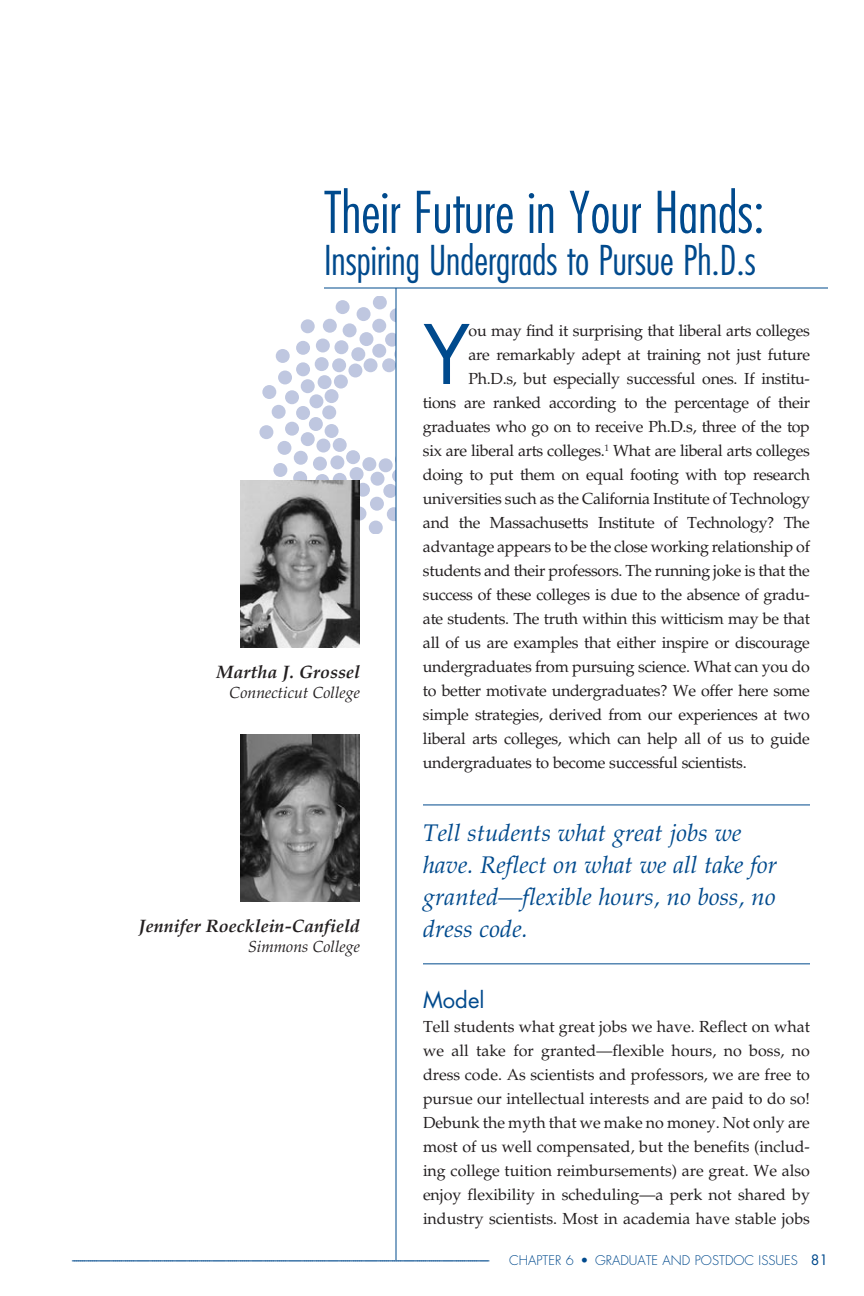
<style>
.page{position:relative;width:864px;height:1296px;background:#fff}
.page>*{position:absolute;margin:0;border:0;box-sizing:border-box;transform-origin:0 0}
.t1{font:79.6px "Futura Std";color:#004a8d}
.t2{font:300 condensed 56px "Futura Std";color:#004a8d}
.t3{font:300 condensed 40px "Futura Std";color:#004a8d}
.t4{font:italic 24px/32px "Palatino LT Std";letter-spacing:.005em;color:#004a8d}
.t5{font:22px "Futura Std";letter-spacing:.005em;color:#004a8d}
.t6{font:italic 700 18px "Palatino LT Std";color:#231f20}
.t7{font:16px/24px "Palatino LT Std";letter-spacing:-.02em;color:#231f20;text-align:justify}
.t8{font:italic 16px "Palatino LT Std";color:#231f20}
.t9{font:13px "Futura Std";color:#004a8d}
.t10{font:300 13px "Futura Std";color:#004a8d}
.s1{font-weight:400;font-size:14px}
</style>
<div class="page">
<div style="left:372px;top:344px;width:14px;height:14px;background:#bfc7e0;border-radius:50%"></div>
<svg style="left:385px;top:333px;width:11px;height:28px"></svg>
<div style="left:334px;top:340px;width:14px;height:14px;background:#bfc7e0;border-radius:50%"></div>
<div style="left:359px;top:332px;width:14px;height:14px;background:#bfc7e0;border-radius:50%"></div>
<div style="left:372px;top:319px;width:14px;height:14px;background:#bfc7e0;border-radius:50%"></div>
<svg style="left:390px;top:308px;width:6px;height:14px"></svg>
<div style="left:276px;top:349px;width:14px;height:14px;background:#bfc7e0;border-radius:50%"></div>
<div style="left:296px;top:341px;width:14px;height:14px;background:#bfc7e0;border-radius:50%"></div>
<div style="left:316px;top:339px;width:14px;height:13px;background:#bfc7e0;border-radius:50%"></div>
<div style="left:323px;top:319px;width:14px;height:14px;background:#bfc7e0;border-radius:50%"></div>
<div style="left:301px;top:319px;width:14px;height:14px;background:#bfc7e0;border-radius:50%"></div>
<div style="left:343px;top:323px;width:14px;height:14px;background:#bfc7e0;border-radius:50%"></div>
<div style="left:357px;top:307px;width:14px;height:14px;background:#bfc7e0;border-radius:50%"></div>
<div style="left:336px;top:300px;width:14px;height:14px;background:#bfc7e0;border-radius:50%"></div>
<div style="left:373px;top:296px;width:14px;height:13px;background:#bfc7e0;border-radius:50%"></div>
<div style="left:351px;top:347px;width:14px;height:14px;background:#bfc7e0;border-radius:50%"></div>
<div style="left:364px;top:358px;width:14px;height:14px;background:#bfc7e0;border-radius:50%"></div>
<div style="left:382px;top:358px;width:14px;height:14px;background:#bfc7e0;border-radius:50%"></div>
<div style="left:379px;top:458px;width:14px;height:14px;background:#bfc7e0;border-radius:50%"></div>
<div style="left:362px;top:457px;width:14px;height:14px;background:#bfc7e0;border-radius:50%"></div>
<div style="left:346px;top:450px;width:14px;height:14px;background:#bfc7e0;border-radius:50%"></div>
<div style="left:333px;top:438px;width:14px;height:14px;background:#bfc7e0;border-radius:50%"></div>
<div style="left:325px;top:424px;width:14px;height:14px;background:#bfc7e0;border-radius:50%"></div>
<div style="left:322px;top:405px;width:14px;height:14px;background:#bfc7e0;border-radius:50%"></div>
<div style="left:325px;top:389px;width:14px;height:14px;background:#bfc7e0;border-radius:50%"></div>
<div style="left:334px;top:375px;width:14px;height:14px;background:#bfc7e0;border-radius:50%"></div>
<div style="left:348px;top:364px;width:14px;height:13px;background:#bfc7e0;border-radius:50%"></div>
<div style="left:309px;top:394px;width:14px;height:14px;background:#bfc7e0;border-radius:50%"></div>
<div style="left:309px;top:417px;width:14px;height:14px;background:#bfc7e0;border-radius:50%"></div>
<div style="left:316px;top:439px;width:14px;height:14px;background:#bfc7e0;border-radius:50%"></div>
<div style="left:330px;top:455px;width:14px;height:14px;background:#bfc7e0;border-radius:50%"></div>
<div style="left:350px;top:467px;width:14px;height:14px;background:#bfc7e0;border-radius:50%"></div>
<div style="left:371px;top:472px;width:14px;height:14px;background:#bfc7e0;border-radius:50%"></div>
<svg style="left:383px;top:453px;width:13px;height:45px"></svg>
<div style="left:356px;top:483px;width:14px;height:14px;background:#bfc7e0;border-radius:50%"></div>
<div style="left:333px;top:473px;width:14px;height:14px;background:#bfc7e0;border-radius:50%"></div>
<div style="left:313px;top:457px;width:14px;height:14px;background:#bfc7e0;border-radius:50%"></div>
<div style="left:301px;top:432px;width:14px;height:14px;background:#bfc7e0;border-radius:50%"></div>
<div style="left:296px;top:406px;width:14px;height:14px;background:#bfc7e0;border-radius:50%"></div>
<div style="left:301px;top:379px;width:14px;height:14px;background:#bfc7e0;border-radius:50%"></div>
<div style="left:315px;top:357px;width:14px;height:14px;background:#bfc7e0;border-radius:50%"></div>
<svg style="left:387px;top:507px;width:9px;height:14px"></svg>
<div style="left:369px;top:521px;width:14px;height:13px;background:#bfc7e0;border-radius:50%"></div>
<div style="left:370px;top:497px;width:14px;height:14px;background:#bfc7e0;border-radius:50%"></div>
<div style="left:353px;top:507px;width:13px;height:14px;background:#bfc7e0;border-radius:50%"></div>
<div style="left:315px;top:474px;width:14px;height:14px;background:#bfc7e0;border-radius:50%"></div>
<div style="left:293px;top:471px;width:14px;height:14px;background:#bfc7e0;border-radius:50%"></div>
<div style="left:294px;top:451px;width:14px;height:14px;background:#bfc7e0;border-radius:50%"></div>
<div style="left:273px;top:463px;width:14px;height:14px;background:#bfc7e0;border-radius:50%"></div>
<div style="left:277px;top:441px;width:14px;height:14px;background:#bfc7e0;border-radius:50%"></div>
<div style="left:259px;top:425px;width:14px;height:14px;background:#bfc7e0;border-radius:50%"></div>
<div style="left:285px;top:422px;width:14px;height:14px;background:#bfc7e0;border-radius:50%"></div>
<div style="left:272px;top:405px;width:14px;height:14px;background:#bfc7e0;border-radius:50%"></div>
<div style="left:262px;top:385px;width:14px;height:14px;background:#bfc7e0;border-radius:50%"></div>
<div style="left:285px;top:390px;width:14px;height:14px;background:#bfc7e0;border-radius:50%"></div>
<div style="left:278px;top:371px;width:14px;height:13px;background:#bfc7e0;border-radius:50%"></div>
<div style="left:296px;top:362px;width:14px;height:14px;background:#bfc7e0;border-radius:50%"></div>
<div style="left:332px;top:358px;width:14px;height:14px;background:#bfc7e0;border-radius:50%"></div>
<div style="left:318px;top:375px;width:14px;height:14px;background:#bfc7e0;border-radius:50%"></div>
<hr style="left:324px;top:288px;width:504px;height:1px;background:#004a8d">
<hr style="left:396px;top:288px;width:1px;height:972px;background:#004a8d">
<hr style="left:423px;top:804px;width:387px;height:1px;background:#004a8d">
<hr style="left:423px;top:963px;width:387px;height:1px;background:#004a8d">
<img style="left:240px;top:480px;width:120px;height:168px">
<img style="left:240px;top:734px;width:120px;height:168px">
<h2 class="t2" style="left:324px;top:179px;width:442px">Their Future in Your Hands:</h2>
<h3 class="t3" style="left:324px;top:237px;width:433px">Inspiring Undergrads to Pursue Ph.D.s</h3>
<p class="t6" style="left:217px;top:661px;width:145px">Martha J. Grossel</p>
<p class="t8" style="left:230px;top:683px;width:132px">Connecticut College</p>
<p class="t6" style="left:139px;top:915px;width:223px">Jennifer Roecklein-Canfield</p>
<p class="t8" style="left:248px;top:937px;width:113px">Simmons College</p>
<h1 class="t1" style="left:423px;top:304px;width:49px">Y</h1>
<p class="t7" style="left:469px;top:319px;width:343px">ou may find it surprising that liberal arts colleges</p>
<p class="t7" style="left:469px;top:343px;width:343px">are remarkably adept at training not just future</p>
<p class="t7" style="left:469px;top:367px;width:343px">Ph.D.s, but especially successful ones. If institu-</p>
<p class="t7" style="left:423px;top:391px;width:389px">tions are ranked according to the percentage of their</p>
<p class="t7" style="left:423px;top:415px;width:388px">graduates who go on to receive Ph.D.s, three of the top</p>
<p class="t7" style="left:423px;top:439px;width:389px">six are liberal arts colleges.<sup>1</sup> What are liberal arts colleges</p>
<p class="t7" style="left:423px;top:463px;width:389px">doing to put them on equal footing with top research</p>
<p class="t7" style="left:423px;top:487px;width:389px">universities such as the California Institute of Technology</p>
<p class="t7" style="left:423px;top:511px;width:388px">and the Massachusetts Institute of Technology? The</p>
<p class="t7" style="left:423px;top:535px;width:389px">advantage appears to be the close working relationship of</p>
<p class="t7" style="left:423px;top:559px;width:388px">students and their professors. The running joke is that the</p>
<p class="t7" style="left:423px;top:583px;width:388px">success of these colleges is due to the absence of gradu-</p>
<p class="t7" style="left:423px;top:607px;width:388px">ate students. The truth within this witticism may be that</p>
<p class="t7" style="left:423px;top:631px;width:388px">all of us are examples that either inspire or discourage</p>
<p class="t7" style="left:423px;top:655px;width:389px">undergraduates from pursuing science. What can you do</p>
<p class="t7" style="left:423px;top:679px;width:388px">to better motivate undergraduates? We offer here some</p>
<p class="t7" style="left:423px;top:703px;width:389px">simple strategies, derived from our experiences at two</p>
<p class="t7" style="left:423px;top:727px;width:388px">liberal arts colleges, which can help all of us to guide</p>
<p class="t7" style="left:423px;top:751px;width:325px">undergraduates to become successful scientists.</p>
<h3 class="t4" style="left:423px;top:818px;width:356px">Tell students what great jobs we have. Reflect on what we all take for granted—flexible hours, no boss, no dress code.</h3>
<h3 class="t5" style="left:423px;top:986px;width:63px">Model</h3>
<p class="t7" style="left:423px;top:1015px;width:389px">Tell students what great jobs we have. Reflect on what we all take for granted—flexible hours, no boss, no dress code. As scientists and professors, we are free to pursue our intellectual interests and are paid to do so!<br>Debunk the myth that we make no money. Not only are most of us well compensated, but the benefits (includ&shy;ing college tuition reimbursements) are great. We also enjoy flexibility in scheduling—a perk not shared by industry scientists. Most in academia have stable jobs</p>
<p class="t9" style="left:72px;top:1251px;width:419px">-----------------------------------------------------------------------------------------------------------------------------------------------------------------------------------------------------------</p>
<p class="t10" style="left:509px;top:1252px;width:320px">CHAPTER 6 • GRADUATE AND POSTDOC ISSUES <span class="s1">81</span></p>
</div>
